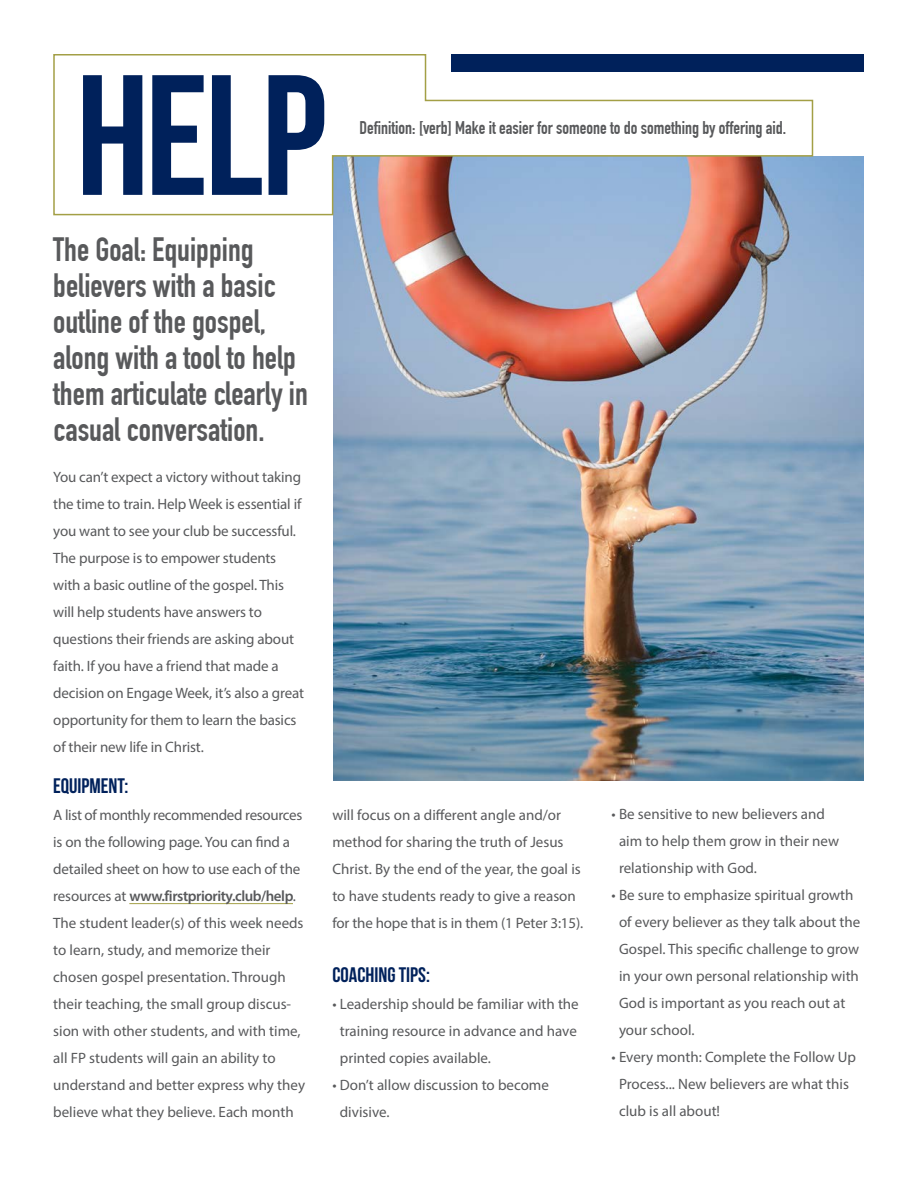
<style>
.page{position:relative;width:918px;height:1188px;background:#fff}
.page>*{position:absolute;margin:0;border:0;box-sizing:border-box;transform-origin:0 0}
.t1{font:171px "Bebas Neue";color:#00215b}
.t2{font:700 33px/36px "DIN Condensed";color:#58595b}
.t3{font:21px "Bebas Neue";color:#00215b}
.t4{font:700 18px "DIN Condensed";color:#58595b}
.t5{font:15px/27px "Myriad Pro";color:#58595b}
.s1{font-weight:600}
</style>
<div class="page">
<img style="left:333px;top:157px;width:531px;height:624px">
<div style="left:451px;top:54px;width:413px;height:17px;background:#00215b"></div>
<svg style="left:53px;top:54px;width:761px;height:162px"></svg>
<hr style="left:129px;top:903px;width:164px;height:1px;background:#a39f46">
<h1 class="t1" style="left:76px;top:42px;width:251px">HELP</h1>
<h2 class="t2" style="left:53px;top:232px;width:256px">The Goal: Equipping believers with a basic outline of the gospel, along with a tool to help them articulate clearly in casual conversation.</h2>
<p class="t4" style="left:360px;top:117px;width:428px">Definition: [verb] Make it easier for someone to do something by offering aid.</p>
<p class="t5" style="left:53px;top:463px;width:252px">You can’t expect a victory without taking the time to train. Help Week is essential if you want to see your club be successful.<br>The purpose is to empower students with a basic outline of the gospel. This will help students have answers to questions their friends are asking about faith. If you have a friend that made a decision on Engage Week, it’s also a great opportunity for them to learn the basics of their new life in Christ.</p>
<h3 class="t3" style="left:53px;top:774px;width:77px">EQUIPMENT:</h3>
<p class="t5" style="left:53px;top:801px;width:253px">A list of monthly recommended resources is on the following page. You can find a detailed sheet on how to use each of the resources at <span class="s1">www.firstpriority.club/help</span>.<br>The student leader(s) of this week needs to learn, study, and memorize their chosen gospel presentation. Through their teaching, the small group discus&shy;sion with other students, and with time, all FP students will gain an ability to understand and better express why they believe what they believe. Each month</p>
<p class="t5" style="left:332px;top:801px;width:252px">will focus on a different angle and/or method for sharing the truth of Jesus Christ. By the end of the year, the goal is to have students ready to give a reason for the hope that is in them (1 Peter 3:15).</p>
<h3 class="t3" style="left:332px;top:963px;width:99px">COACHING TIPS:</h3>
<p class="t5" style="left:340px;top:990px;width:240px;text-indent:-7px">• Leadership should be familiar with the training resource in advance and have printed copies available.</p>
<p class="t5" style="left:340px;top:1071px;width:211px;text-indent:-7px">• Don’t allow discussion to become divisive.</p>
<p class="t5" style="left:619px;top:800px;width:222px;text-indent:-7px">• Be sensitive to new believers and aim to help them grow in their new relationship with God.</p>
<p class="t5" style="left:619px;top:881px;width:243px;text-indent:-7px">• Be sure to emphasize spiritual growth of every believer as they talk about the Gospel. This specific challenge to grow in your own personal relationship with God is important as you reach out at your school.</p>
<p class="t5" style="left:619px;top:1043px;width:239px;text-indent:-7px">• Every month: Complete the Follow Up<br>Process... New believers are what this club is all about!</p>
</div>
